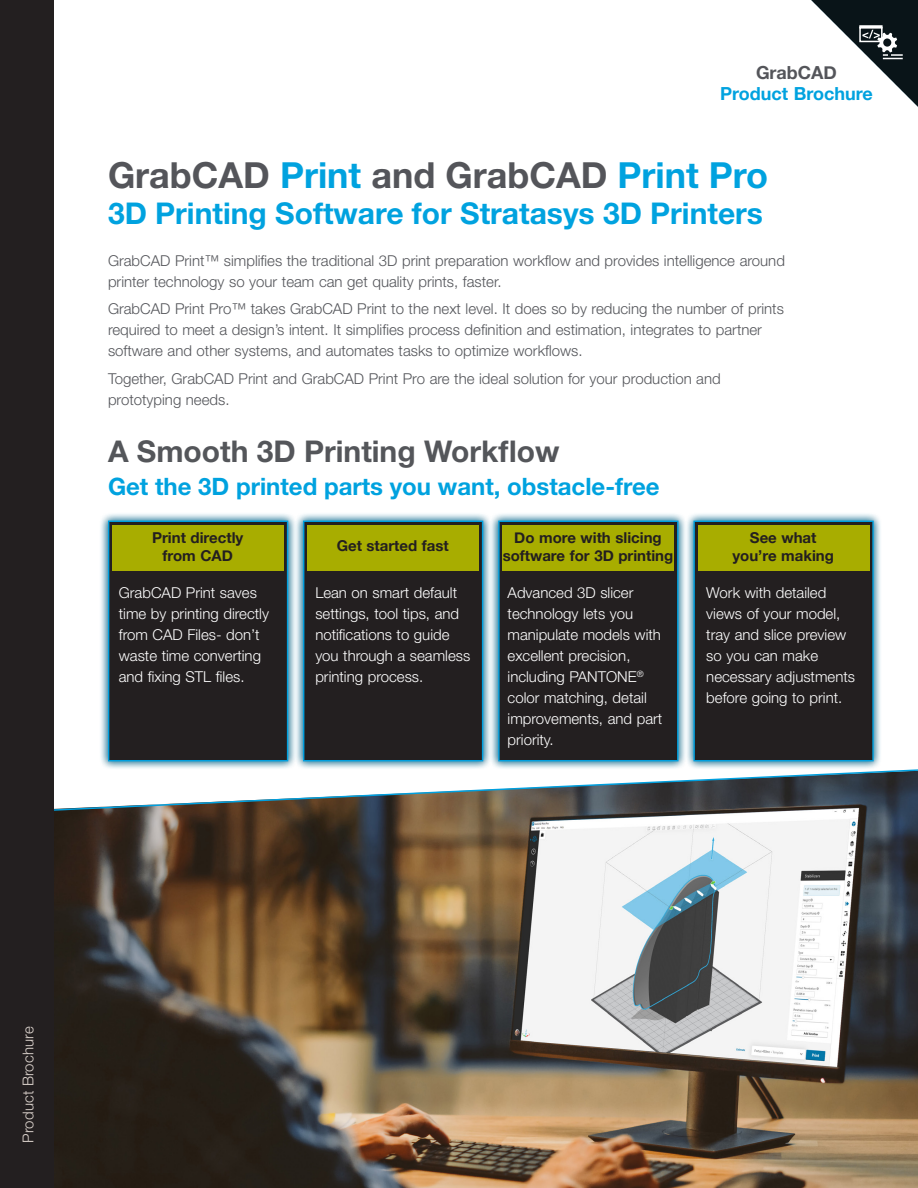
<style>
.page{position:relative;width:918px;height:1188px;background:#fff}
.page>*{position:absolute;margin:0;border:0;box-sizing:border-box;transform-origin:0 0}
.t1{font:700 36px "Helvetica Neue LT Std";color:#54555a}
.t2{font:700 30px "Helvetica Neue LT Std";color:#00a2df}
.t3{font:700 30px "Helvetica Neue LT Std";color:#54565a}
.t4{font:700 24px "Helvetica Neue LT Std";color:#00a2df}
.t5{font:700 18px "Helvetica Neue";color:#00a2df}
.t6{font:700 18px "Helvetica Neue";color:#54555a}
.t7{font:300 15px/21px "Helvetica Neue LT Std";color:#54555a}
.t8{font:300 15px/21px "Helvetica Neue LT Std";color:#fff}
.t9{font:700 15px/18.3px "Helvetica Neue";color:#231f20;text-align:center}
.t10{font:300 15px "Helvetica Neue LT Std";letter-spacing:.005em;color:#dad1cb}
.s1{color:#00a2df}
</style>
<div class="page">
<img style="left:811px;top:0;width:107px;height:107px">
<div style="left:0;top:0;width:54px;height:1188px;background:#231f20"></div>
<div style="left:859px;top:27px;width:24px;height:15px;border:2px solid #fff"></div>
<div style="left:859px;top:25px;width:24px;height:3px;border:2px solid #fff"></div>
<svg style="left:862px;top:30px;width:41px;height:29px"></svg>
<div style="left:99px;top:512px;width:198px;height:258px;background:#00a2df;opacity:.75"></div>
<div style="left:109px;top:521px;width:179px;height:240px;background:#231f20"></div>
<div style="left:108px;top:521px;width:180px;height:240px;border:1px solid #00a0df"></div>
<div style="left:294px;top:512px;width:198px;height:258px;background:#00a2df;opacity:.75"></div>
<div style="left:304px;top:521px;width:179px;height:240px;background:#231f20"></div>
<div style="left:303px;top:521px;width:180px;height:240px;border:1px solid #00a0df"></div>
<div style="left:489px;top:512px;width:198px;height:258px;background:#00a2df;opacity:.75"></div>
<div style="left:499px;top:521px;width:179px;height:240px;background:#231f20"></div>
<div style="left:498px;top:521px;width:181px;height:240px;border:1px solid #00a0df"></div>
<div style="left:684px;top:512px;width:199px;height:258px;background:#00a2df;opacity:.75"></div>
<div style="left:694px;top:521px;width:179px;height:240px;background:#231f20"></div>
<div style="left:693px;top:521px;width:181px;height:240px;border:1px solid #00a0df"></div>
<img style="left:54px;top:812px;width:864px;height:376px">
<svg style="left:54px;top:755px;width:864px;height:57px"></svg>
<div style="left:112px;top:525px;width:172px;height:46px;background:#a8ad00"></div>
<div style="left:307px;top:525px;width:172px;height:46px;background:#a8ad00"></div>
<div style="left:502px;top:525px;width:172px;height:46px;background:#a8ad00"></div>
<div style="left:698px;top:525px;width:172px;height:46px;background:#a8ad00"></div>
<p class="t6" style="left:756px;top:59px;width:82px">GrabCAD</p>
<p class="t5" style="left:720px;top:80px;width:154px">Product Brochure</p>
<h1 class="t1" style="left:108px;top:153px;width:662px">GrabCAD <span class="s1">Print</span> and GrabCAD <span class="s1">Print Pro</span></h1>
<h2 class="t2" style="left:108px;top:194px;width:657px">3D Printing Software for Stratasys 3D Printers</h2>
<p class="t7" style="left:108px;top:249px;width:678px">GrabCAD Print™ simplifies the traditional 3D print preparation workflow and provides intelligence around printer technology so your team can get quality prints, faster.</p>
<p class="t7" style="left:108px;top:298px;width:677px">GrabCAD Print Pro™ takes GrabCAD Print to the next level. It does so by reducing the number of prints required to meet a design’s intent. It simplifies process definition and estimation, integrates to partner software and other systems, and automates tasks to optimize workflows.</p>
<p class="t7" style="left:108px;top:368px;width:614px">Together, GrabCAD Print and GrabCAD Print Pro are the ideal solution for your production and prototyping needs.</p>
<h2 class="t3" style="left:108px;top:433px;width:453px">A Smooth 3D Printing Workflow</h2>
<h3 class="t4" style="left:108px;top:472px;width:553px">Get the 3D printed parts you want, obstacle-free</h3>
<p class="t9" style="left:152px;top:528px;width:93px">Print directly from CAD</p>
<p class="t9" style="left:337px;top:537px;width:114px">Get started fast</p>
<p class="t9" style="left:503px;top:529px;width:172px">Do more with slicing software for 3D printing</p>
<p class="t9" style="left:732px;top:528px;width:103px">See what you’re making</p>
<p class="t8" style="left:119px;top:582px;width:152px">GrabCAD Print saves time by printing directly from CAD Files- don’t waste time converting and fixing STL files.</p>
<p class="t8" style="left:315px;top:582px;width:156px">Lean on smart default settings, tool tips, and notifications to guide you through a seamless printing process.</p>
<p class="t8" style="left:508px;top:582px;width:156px">Advanced 3D slicer technology lets you manipulate models with excellent precision, including PANTONE<sup>® </sup>color matching, detail improvements, and part priority.</p>
<p class="t8" style="left:706px;top:582px;width:150px">Work with detailed views of your model, tray and slice preview so you can make necessary adjustments before going to print.</p>
<p class="t10" style="left:19px;top:1143px;width:118px;rotate:-90deg">Product Brochure</p>
</div>
